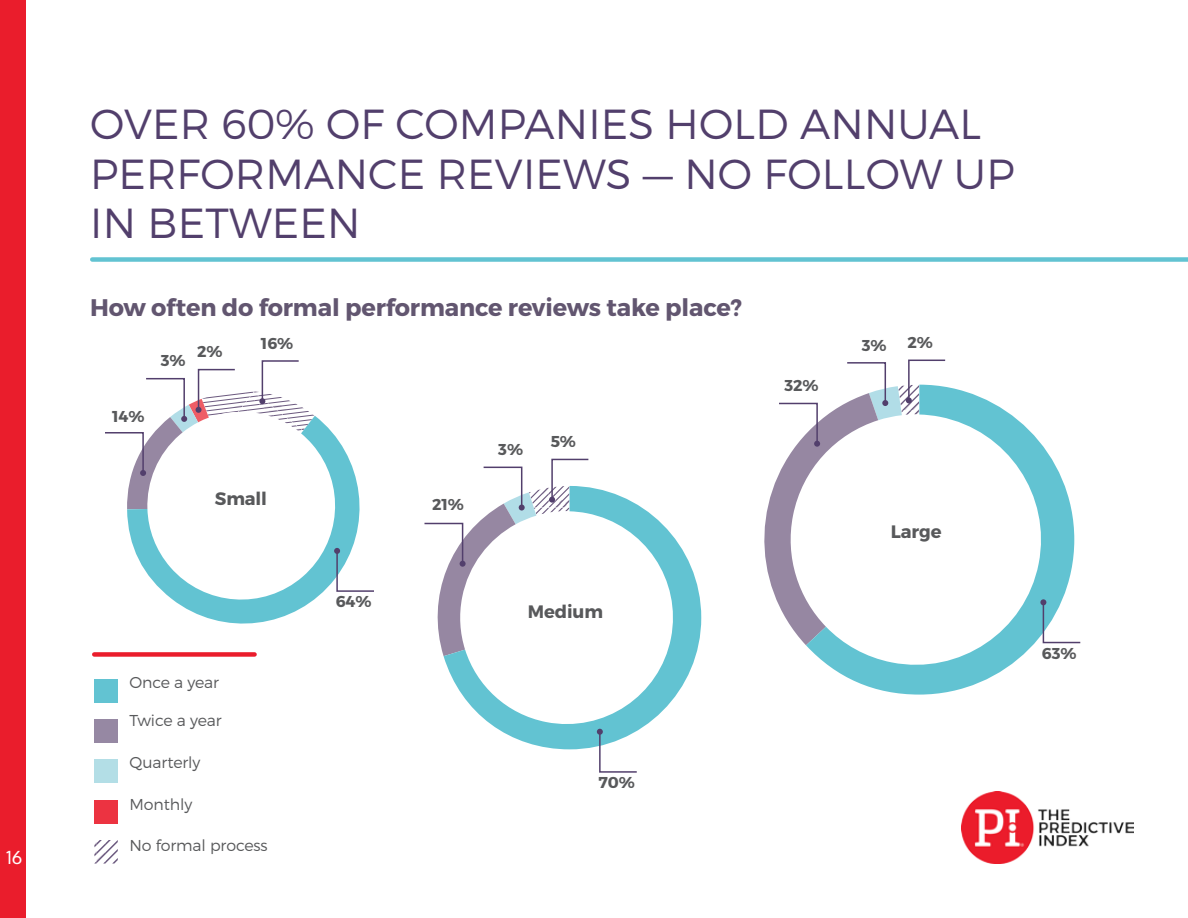
<style>
.page{position:relative;width:1188px;height:918px;background:#fff}
.page>*{position:absolute;margin:0;border:0;box-sizing:border-box;transform-origin:0 0}
.t1{font:300 42px/49.5px "Montserrat";letter-spacing:.005em;color:#523f6c}
.t2{font:700 24px "Montserrat";letter-spacing:-.005em;color:#625670}
.t3{font:700 18px "Montserrat";letter-spacing:-.005em;color:#58595b}
.t4{font:18px "Oxygen";color:#fff}
.t5{font:300 15.75px "Montserrat";letter-spacing:-.005em;color:#58595b}
.t6{font:700 15.75px "Montserrat";letter-spacing:-.005em;color:#58595b}
</style>
<div class="page">
<div style="left:0;top:0;width:26px;height:918px;background:#ea1d2c"></div>
<img style="left:961px;top:791px;width:173px;height:73px">
<svg style="left:127px;top:416px;width:233px;height:208px"></svg>
<svg style="left:105px;top:360px;width:209px;height:149px"></svg>
<svg style="left:334px;top:548px;width:40px;height:45px"></svg>
<svg style="left:444px;top:487px;width:257px;height:262px"></svg>
<svg style="left:424px;top:458px;width:166px;height:198px"></svg>
<svg style="left:597px;top:729px;width:41px;height:44px"></svg>
<svg style="left:806px;top:387px;width:268px;height:308px"></svg>
<svg style="left:764px;top:359px;width:183px;height:286px"></svg>
<svg style="left:1040px;top:599px;width:41px;height:45px"></svg>
<div style="left:94px;top:800px;width:24px;height:24px;background:#ec3341"></div>
<svg style="left:94px;top:840px;width:24px;height:24px"></svg>
<div style="left:94px;top:679px;width:24px;height:24px;background:#62c3d2"></div>
<div style="left:94px;top:719px;width:24px;height:24px;background:#9688a3"></div>
<div style="left:94px;top:760px;width:24px;height:23px;background:#b3dee6"></div>
<div style="left:94px;top:652px;width:161px;height:5px;background:#ea1d2c"></div>
<div style="left:92px;top:257px;width:1096px;height:5px;background:#62c3d2"></div>
<p class="t4" style="left:6px;top:847px;width:18px">16</p>
<p class="t1" style="left:90px;top:99px;width:926px">OVER 60% OF COMPANIES HOLD ANNUAL<br>PERFORMANCE REVIEWS — NO FOLLOW UP<br>IN BETWEEN</p>
<p class="t2" style="left:90px;top:293px;width:654px">How often do formal performance reviews take place?</p>
<p class="t6" style="left:161px;top:351px;width:26px">3%</p>
<p class="t6" style="left:197px;top:342px;width:27px">2%</p>
<p class="t6" style="left:112px;top:407px;width:34px">14%</p>
<p class="t6" style="left:261px;top:333px;width:34px">16%</p>
<p class="t3" style="left:215px;top:487px;width:54px">Small</p>
<p class="t5" style="left:130px;top:673px;width:91px">Once a year</p>
<p class="t5" style="left:130px;top:711px;width:94px">Twice a year</p>
<p class="t5" style="left:130px;top:752px;width:73px">Quarterly</p>
<p class="t5" style="left:130px;top:795px;width:64px">Monthly</p>
<p class="t5" style="left:130px;top:836px;width:140px">No formal process</p>
<p class="t6" style="left:336px;top:592px;width:37px">64%</p>
<p class="t6" style="left:432px;top:494px;width:33px">21%</p>
<p class="t6" style="left:498px;top:440px;width:26px">3%</p>
<p class="t6" style="left:551px;top:432px;width:27px">5%</p>
<p class="t3" style="left:528px;top:600px;width:77px">Medium</p>
<p class="t6" style="left:598px;top:773px;width:38px">70%</p>
<p class="t6" style="left:784px;top:376px;width:36px">32%</p>
<p class="t6" style="left:862px;top:335px;width:26px">3%</p>
<p class="t6" style="left:907px;top:333px;width:27px">2%</p>
<p class="t3" style="left:891px;top:520px;width:52px">Large</p>
<p class="t6" style="left:1042px;top:643px;width:36px">63%</p>
</div>
